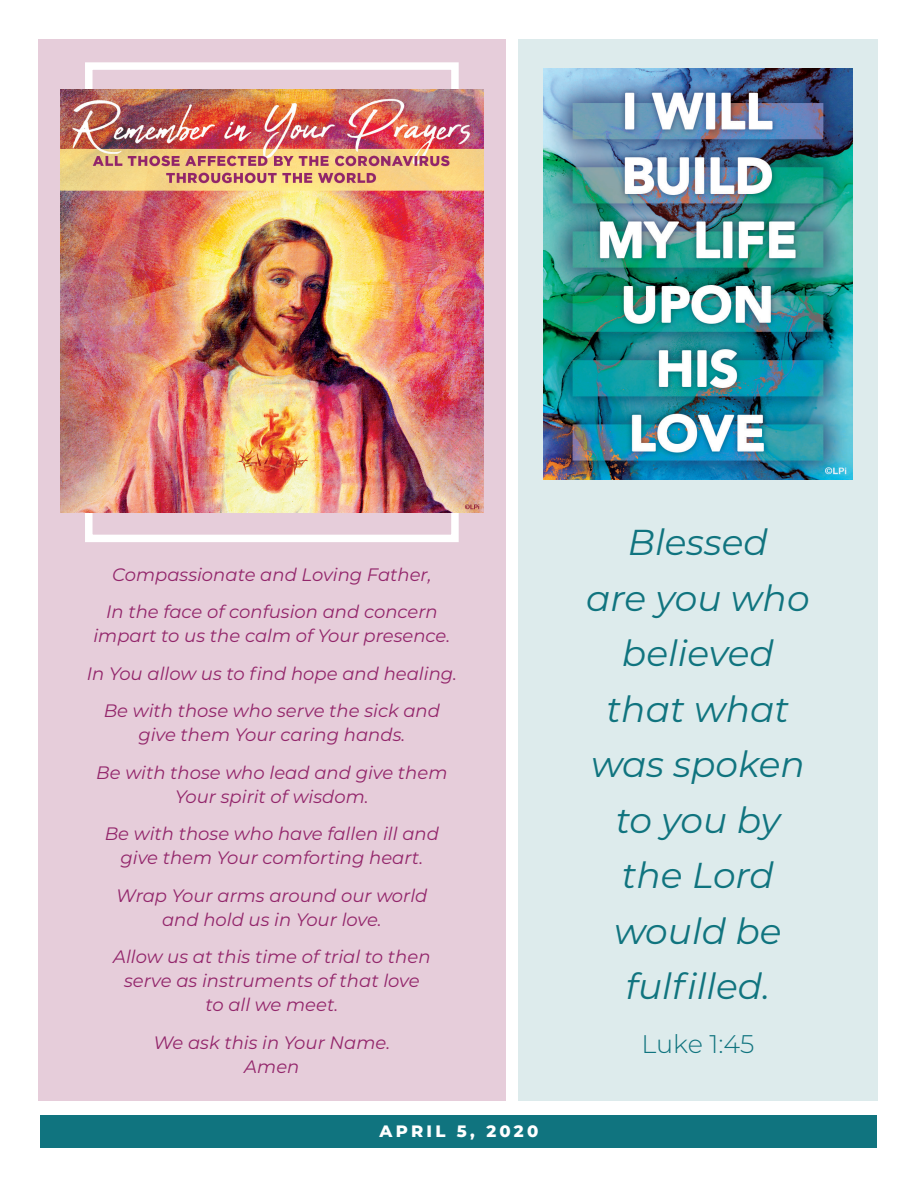
<style>
.page{position:relative;width:918px;height:1188px;background:#fff}
.page>*{position:absolute;margin:0;border:0;box-sizing:border-box;transform-origin:0 0}
.t1{font:italic 36px/55.5px "Montserrat";color:#10747f;text-align:center}
.t2{font:300 25.5px "Montserrat";letter-spacing:-.005em;color:#10747f}
.t3{font:italic 18px/24px "Montserrat";color:#93266b;text-align:center}
.t4{font:800 16.5px "Montserrat";letter-spacing:.2em;color:#fff}
</style>
<div class="page">
<div style="left:38px;top:39px;width:467px;height:1062px;background:#e6cdda"></div>
<div style="left:518px;top:39px;width:360px;height:1062px;background:#ddebec"></div>
<div style="left:40px;top:1115px;width:838px;height:33px;background:#10747f"></div>
<img style="left:544px;top:68px;width:308px;height:412px">
<div style="left:85px;top:62px;width:374px;height:480px;border:8px solid #fff"></div>
<img style="left:60px;top:89px;width:424px;height:424px">
<p class="t3" style="left:112px;top:562px;width:321px">Compassionate and Loving Father,</p>
<p class="t3" style="left:93px;top:599px;width:358px">In the face of confusion and concern impart to us the calm of Your presence.</p>
<p class="t3" style="left:87px;top:661px;width:372px">In You allow us to find hope and healing.</p>
<p class="t3" style="left:104px;top:698px;width:338px">Be with those who serve the sick and give them Your caring hands.</p>
<p class="t3" style="left:96px;top:760px;width:353px">Be with those who lead and give them<br>Your spirit of wisdom.</p>
<p class="t3" style="left:105px;top:821px;width:336px">Be with those who have fallen ill and give them Your comforting heart.</p>
<p class="t3" style="left:116px;top:883px;width:313px">Wrap Your arms around our world and hold us in Your love.</p>
<p class="t3" style="left:113px;top:944px;width:319px">Allow us at this time of trial to then serve as instruments of that love to all we meet.</p>
<p class="t3" style="left:153px;top:1030px;width:238px">We ask this in Your Name.<br>Amen</p>
<p class="t4" style="left:380px;top:1119px;width:160px">APRIL 5, 2020</p>
<p class="t1" style="left:628px;top:513px;width:141px">Blessed</p>
<p class="t1" style="left:586px;top:569px;width:225px">are you who believed that what was spoken to you by the Lord would be fulfilled.</p>
<p class="t2" style="left:642px;top:1027px;width:114px">Luke 1:45</p>
</div>
